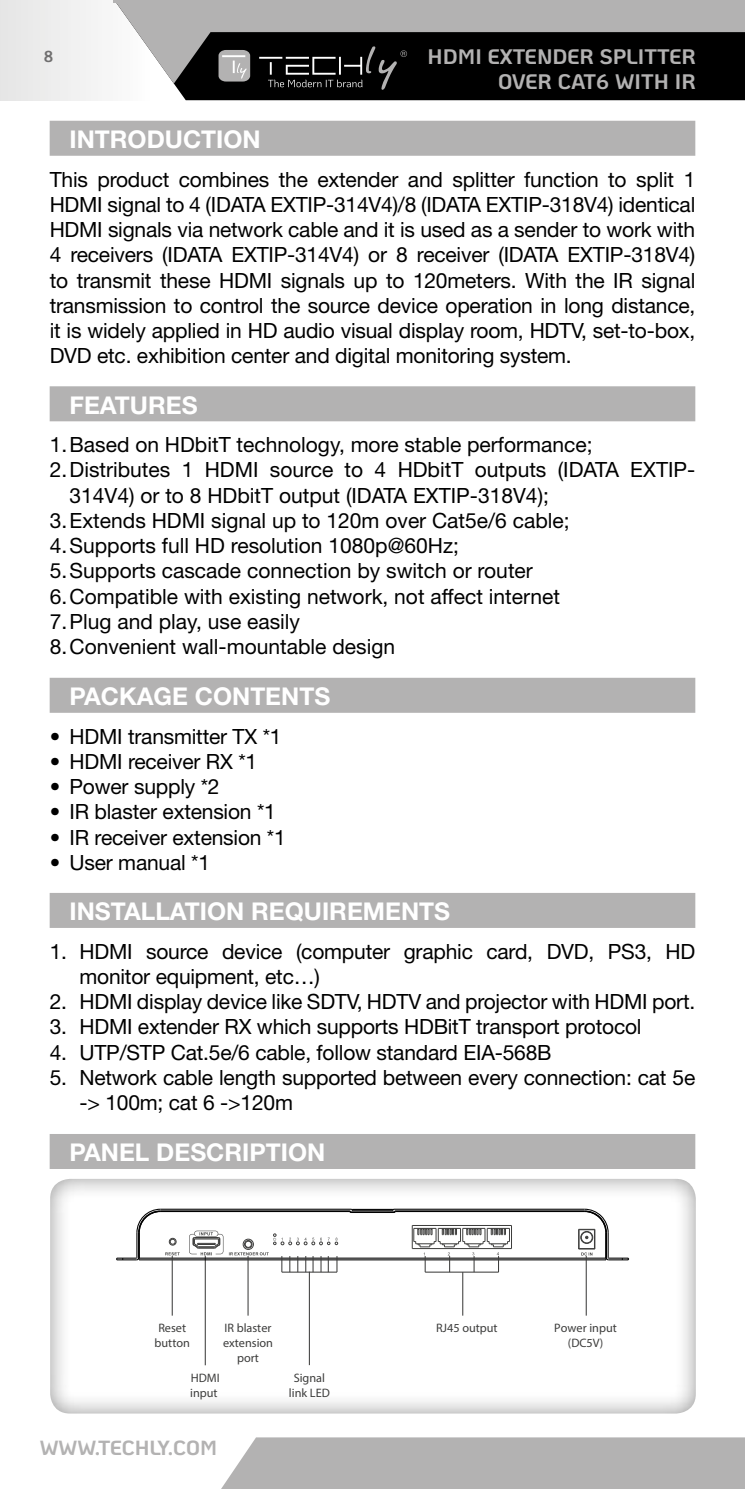
<style>
.page{position:relative;width:745px;height:1489px;background:#fff}
.page>*{position:absolute;margin:0;border:0;box-sizing:border-box;transform-origin:0 0}
.t1{font:700 24.5px "Helvetica Neue LT Std";color:#fff}
.t2{font:21px/25.2px "Helvetica Neue LT Std";letter-spacing:-.01em;color:#000}
.t3{font:700 21px/25.2px "Ko Ho";color:#b3b2b2;text-align:right}
.t4{font:700 20.3px "Ko Ho";color:#b3b2b2}
.t5{font:700 15.75px "Ko Ho";color:#706f6f}
.t6{font:12.25px/14.7px "Microsoft Ya Hei";color:#3d3d3c;text-align:center}
</style>
<div class="page">
<div style="left:222px;top:1437px;width:522px;height:51px;background:#b3b2b2"></div>
<div style="left:50px;top:121px;width:644px;height:35px;background:#b3b2b2"></div>
<div style="left:50px;top:386px;width:644px;height:35px;background:#b3b2b2"></div>
<div style="left:50px;top:677px;width:644px;height:35px;background:#b3b2b2"></div>
<div style="left:50px;top:892px;width:644px;height:35px;background:#b3b2b2"></div>
<div style="left:50px;top:1133px;width:644px;height:35px;background:#b3b2b2"></div>
<div style="left:48px;top:1172px;width:651px;height:242px;background:#000;opacity:.45"></div>
<hr style="left:204px;top:1255px;width:2px;height:110px;background:#3d3d3c">
<hr style="left:393px;top:1208px;width:191px;height:1px;background:#000">
<hr style="left:160px;top:1208px;width:191px;height:1px;background:#000">
<hr style="left:352px;top:1208px;width:40px;height:1px;background:#000">
<hr style="left:352px;top:1209px;width:41px;height:1px;background:#000">
<hr style="left:395px;top:1210px;width:189px;height:1px;background:#000">
<hr style="left:160px;top:1210px;width:189px;height:1px;background:#000">
<hr style="left:351px;top:1211px;width:42px;height:1px;background:#000">
<hr style="left:139px;top:1257px;width:466px;height:1px;background:#000">
<hr style="left:139px;top:1259px;width:466px;height:1px;background:#000">
<svg style="left:387px;top:1208px;width:9px;height:5px"></svg>
<svg style="left:348px;top:1208px;width:9px;height:5px"></svg>
<hr style="left:412px;top:1224px;width:99px;height:1px;background:#3d3d3c">
<div style="left:243px;top:1238px;width:10px;height:11px;border:1px solid #3d3d3c;border-radius:50%"></div>
<div style="left:244px;top:1240px;width:8px;height:8px;border:1px solid #3d3d3c;border-radius:50%"></div>
<div style="left:245px;top:1240px;width:6px;height:7px;border:1px solid #3d3d3c;border-radius:50%"></div>
<svg style="left:116px;top:1208px;width:64px;height:52px"></svg>
<svg style="left:189px;top:1230px;width:34px;height:25px"></svg>
<svg style="left:577px;top:1208px;width:51px;height:52px"></svg>
<svg style="left:273px;top:1233px;width:65px;height:11px"></svg>
<svg style="left:229px;top:1252px;width:39px;height:3px"></svg>
<hr style="left:171px;top:1255px;width:2px;height:60px;background:#3d3d3c">
<hr style="left:247px;top:1255px;width:1px;height:60px;background:#3d3d3c">
<svg style="left:336px;top:1255px;width:1px;height:16px"></svg>
<hr style="left:282px;top:1271px;width:55px;height:1px;background:#3d3d3c">
<svg style="left:281px;top:1255px;width:1px;height:16px"></svg>
<svg style="left:289px;top:1255px;width:1px;height:16px"></svg>
<svg style="left:297px;top:1255px;width:1px;height:16px"></svg>
<svg style="left:305px;top:1255px;width:1px;height:16px"></svg>
<svg style="left:312px;top:1255px;width:1px;height:16px"></svg>
<svg style="left:320px;top:1255px;width:1px;height:16px"></svg>
<svg style="left:327px;top:1255px;width:1px;height:16px"></svg>
<hr style="left:425px;top:1271px;width:73px;height:1px;background:#3d3d3c">
<svg style="left:411px;top:1225px;width:100px;height:46px"></svg>
<hr style="left:462px;top:1271px;width:1px;height:44px;background:#3d3d3c">
<hr style="left:585px;top:1255px;width:1px;height:60px;background:#3d3d3c">
<hr style="left:308px;top:1271px;width:2px;height:93px;background:#3d3d3c">
<svg style="left:114px;top:84px;width:630px;height:16px;background:#1c1c1c"></svg>
<svg style="left:114px;top:2px;width:630px;height:82px;background:#5e5e5e"></svg>
<hr style="left:259px;top:57px;width:23px;height:2px;background:#fff">
<svg style="left:218px;top:50px;width:32px;height:32px"></svg>
<svg style="left:268px;top:46px;width:139px;height:44px;background:#1f1f1f"></svg>
<hr style="left:113px;top:0;width:631px;height:2px;background:#b3b2b2">
<p class="t5" style="left:44px;top:44px;width:11px">8</p>
<p class="t3" style="left:427px;top:44px;width:269px">HDMI EXTENDER SPLITTER<br>OVER CAT6 WITH IR</p>
<p class="t1" style="left:69px;top:124px;width:192px">INTRODUCTION</p>
<p class="t2" style="left:50px;top:166px;width:646px;text-align:justify">This product combines the extender and splitter function to split 1<br>HDMI signal to 4 (IDATA EXTIP-314V4)/8 (IDATA EXTIP-318V4) identical HDMI signals via network cable and it is used as a sender to work with 4 receivers (IDATA EXTIP-314V4) or 8 receiver (IDATA EXTIP-318V4) to transmit these HDMI signals up to 120meters. With the IR signal transmission to control the source device operation in long distance, it is widely applied in HD audio visual display room, HDTV, set-to-box, DVD etc. exhibition center and digital monitoring system.</p>
<p class="t1" style="left:69px;top:389px;width:129px">FEATURES</p>
<p class="t2" style="left:50px;top:432px;width:544px">1.Based on HDbitT technology, more stable performance;</p>
<p class="t2" style="left:50px;top:457px;width:646px">2.Distributes 1 HDMI source to 4 HDbitT outputs (IDATA EXTIP-</p>
<p class="t2" style="left:69px;top:482px;width:480px">314V4) or to 8 HDbitT output (IDATA EXTIP-318V4);</p>
<p class="t2" style="left:50px;top:507px;width:521px">3.Extends HDMI signal up to 120m over Cat5e/6 cable;</p>
<p class="t2" style="left:50px;top:532px;width:410px">4.Supports full HD resolution 1080p@60Hz;</p>
<p class="t2" style="left:50px;top:558px;width:484px">5.Supports cascade connection by switch or router</p>
<p class="t2" style="left:50px;top:583px;width:511px">6.Compatible with existing network, not affect internet</p>
<p class="t2" style="left:50px;top:608px;width:252px">7.Plug and play, use easily</p>
<p class="t2" style="left:50px;top:633px;width:347px">8.Convenient wall-mountable design</p>
<p class="t1" style="left:69px;top:681px;width:262px">PACKAGE CONTENTS</p>
<p class="t2" style="left:50px;top:723px;width:233px">• HDMI transmitter TX *1</p>
<p class="t2" style="left:50px;top:748px;width:209px">• HDMI receiver RX *1</p>
<p class="t2" style="left:50px;top:773px;width:171px">• Power supply *2</p>
<p class="t2" style="left:50px;top:799px;width:228px">• IR blaster extension *1</p>
<p class="t2" style="left:50px;top:824px;width:237px">• IR receiver extension *1</p>
<p class="t2" style="left:50px;top:849px;width:162px">• User manual *1</p>
<p class="t1" style="left:69px;top:896px;width:382px">INSTALLATION REQUIREMENTS</p>
<p class="t2" style="left:79px;top:938px;width:617px;text-indent:-30px">1. HDMI source device (computer graphic card, DVD, PS3, HD monitor equipment, etc…)</p>
<p class="t2" style="left:50px;top:988px;width:646px">2. HDMI display device like SDTV, HDTV and projector with HDMI port.</p>
<p class="t2" style="left:50px;top:1014px;width:593px">3. HDMI extender RX which supports HDBitT transport protocol</p>
<p class="t2" style="left:50px;top:1039px;width:503px">4. UTP/STP Cat.5e/6 cable, follow standard EIA-568B</p>
<p class="t2" style="left:79px;top:1064px;width:617px;text-indent:-30px">5. Network cable length supported between every connection: cat 5e -&gt; 100m; cat 6 -&gt;120m</p>
<p class="t1" style="left:69px;top:1137px;width:257px">PANEL DESCRIPTION</p>
<p class="t6" style="left:154px;top:1320px;width:37px">Reset button</p>
<p class="t6" style="left:223px;top:1320px;width:52px">IR blaster extension port</p>
<p class="t6" style="left:436px;top:1320px;width:63px">RJ45 output</p>
<p class="t6" style="left:554px;top:1320px;width:64px">Power input (DC5V)</p>
<p class="t6" style="left:190px;top:1370px;width:31px;text-align:left">HDMI input</p>
<p class="t6" style="left:289px;top:1370px;width:42px">Signal link LED</p>
<p class="t4" style="left:40px;top:1430px;width:179px">WWW.TECHLY.COM</p>
</div>
